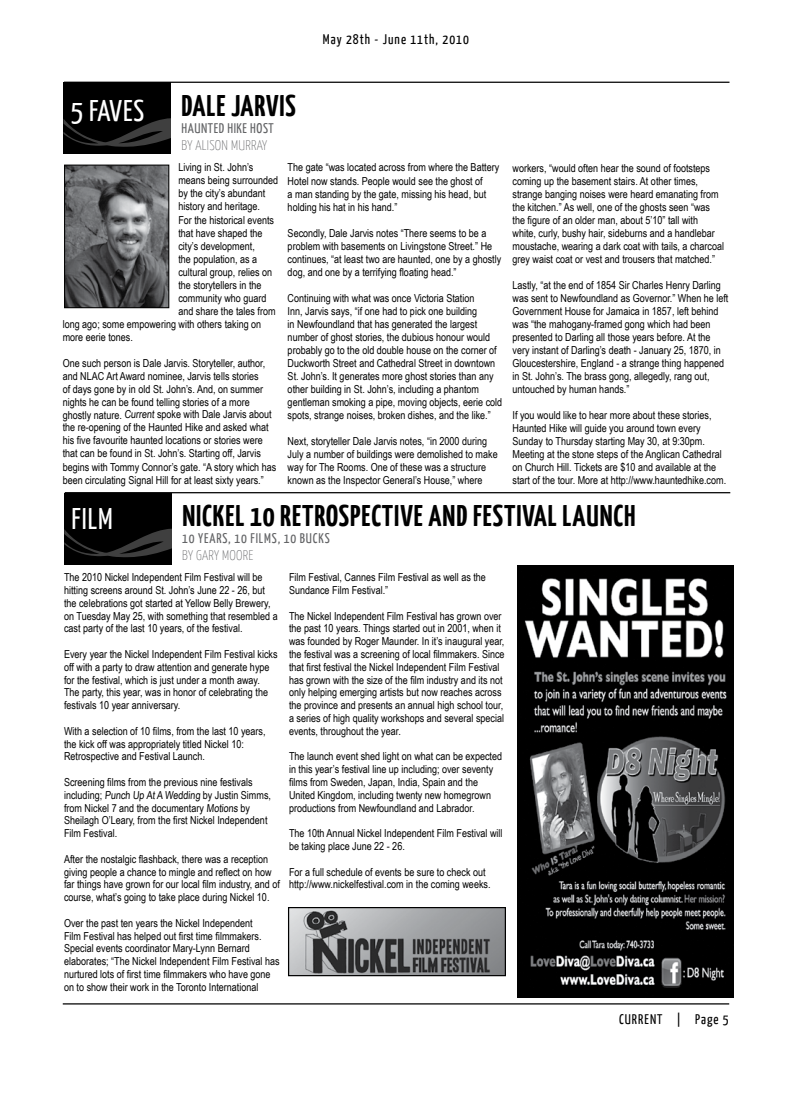
<style>
.page{position:relative;width:792px;height:1098px;background:#fff}
.page>*{position:absolute;margin:0;border:0;box-sizing:border-box;transform-origin:0 0}
.t1{font:700 30px "Yanone Kaffeesatz";letter-spacing:.03em;color:#000}
.t2{font:30px "Yanone Kaffeesatz";color:#fff}
.t3{font:14px "Yanone Kaffeesatz";letter-spacing:.06em;color:#636466}
.t4{font:14px "Yanone Kaffeesatz";letter-spacing:.075em;color:#000}
.t5{font:100 14px "Yanone Kaffeesatz";letter-spacing:.02em;color:#636466}
.t6{font:11px/13px "Arial Narrow";color:#000}
.s1{font-weight:400;color:#fff}
</style>
<div class="page">
<hr style="left:63px;top:1003px;width:666px;height:2px;background:#000">
<div style="left:64px;top:82px;width:108px;height:72px;background:#000"></div>
<hr style="left:64px;top:82px;width:666px;height:1px;background:#000">
<svg style="left:64px;top:118px;width:108px;height:29px"></svg>
<div style="left:64px;top:493px;width:108px;height:72px;background:#000"></div>
<hr style="left:65px;top:492px;width:665px;height:1px;background:#000">
<svg style="left:64px;top:529px;width:108px;height:28px"></svg>
<img style="left:66px;top:167px;width:101px;height:139px">
<div style="left:64px;top:165px;width:105px;height:143px;border:1px solid #000"></div>
<img style="left:517px;top:566px;width:216px;height:432px">
<img style="left:290px;top:909px;width:214px;height:65px">
<div style="left:288px;top:907px;width:218px;height:69px;border:1px solid #000"></div>
<p class="t4" style="left:323px;top:30px;width:148px">MAY 28TH - JUNE 11TH, 2010</p>
<h1 class="t1" style="left:71px;top:86px;width:227px"><span class="s1">5 FAVES</span> DALE JARVIS</h1>
<p class="t3" style="left:181px;top:119px;width:20px">HAUNTE</p>
<p class="t3" style="left:219px;top:119px;width:55px">D HIKE HOST</p>
<p class="t5" style="left:181px;top:137px;width:87px">BY ALISON MURRAY</p>
<p class="t6" style="left:178px;top:161px;width:77px">Living in St. John’s</p>
<p class="t6" style="left:178px;top:174px;width:101px">means being surrounded</p>
<p class="t6" style="left:178px;top:187px;width:89px">by the city’s abundant</p>
<p class="t6" style="left:178px;top:200px;width:83px">history and heritage.</p>
<p class="t6" style="left:178px;top:213px;width:97px">For the historical events</p>
<p class="t6" style="left:178px;top:226px;width:86px">that have shaped the</p>
<p class="t6" style="left:178px;top:239px;width:78px">city’s development,</p>
<p class="t6" style="left:178px;top:252px;width:80px">the population, as a</p>
<p class="t6" style="left:178px;top:265px;width:95px">cultural group, relies on</p>
<p class="t6" style="left:178px;top:278px;width:85px">the storytellers in the</p>
<p class="t6" style="left:178px;top:291px;width:90px">community who guard</p>
<p class="t6" style="left:178px;top:304px;width:99px">and share the tales from</p>
<p class="t6" style="left:63px;top:317px;width:200px">long ago; some empowering with others taking on</p>
<p class="t6" style="left:63px;top:330px;width:72px">more eerie tones.</p>
<p class="t6" style="left:63px;top:356px;width:215px">One such person is Dale Jarvis. Storyteller, author, and NLAC Art Award nominee, Jarvis tells stories<br>of days gone by in old St. John’s. And, on summer nights he can be found telling stories of a more ghostly nature. Current spoke with Dale Jarvis about the re-opening of the Haunted Hike and asked what his five favourite haunted locations or stories were that can be found in St. John’s. Starting off, Jarvis begins with Tommy Connor’s gate. “A story which has been circulating Signal Hill for at least sixty years.”</p>
<p class="t6" style="left:288px;top:161px;width:213px">The gate “was located across from where the Battery Hotel now stands. People would see the ghost of<br>a man standing by the gate, missing his head, but holding his hat in his hand.”</p>
<p class="t6" style="left:288px;top:226px;width:215px">Secondly, Dale Jarvis notes “There seems to be a problem with basements on Livingstone Street.” He continues, “at least two are haunted, one by a ghostly dog, and one by a terrifying floating head.”</p>
<p class="t6" style="left:288px;top:291px;width:216px">Continuing with what was once Victoria Station<br>Inn, Jarvis says, “if one had to pick one building<br>in Newfoundland that has generated the largest number of ghost stories, the dubious honour would probably go to the old double house on the corner of Duckworth Street and Cathedral Street in downtown St. John’s. It generates more ghost stories than any other building in St. John’s, including a phantom gentleman smoking a pipe, moving objects, eerie cold spots, strange noises, broken dishes, and the like.”</p>
<p class="t6" style="left:288px;top:434px;width:212px">Next, storyteller Dale Jarvis notes, “in 2000 during July a number of buildings were demolished to make way for The Rooms. One of these was a structure known as the Inspector General’s House,” where</p>
<p class="t6" style="left:513px;top:161px;width:213px">workers, “would often hear the sound of footsteps coming up the basement stairs. At other times, strange banging noises were heard emanating from the kitchen.” As well, one of the ghosts seen “was the figure of an older man, about 5’10” tall with white, curly, bushy hair, sideburns and a handlebar moustache, wearing a dark coat with tails, a charcoal grey waist coat or vest and trousers that matched.”</p>
<p class="t6" style="left:513px;top:278px;width:217px">Lastly, “at the end of 1854 Sir Charles Henry Darling was sent to Newfoundland as Governor.” When he left Government House for Jamaica in 1857, left behind was “the mahogany-framed gong which had been presented to Darling all those years before. At the very instant of Darling’s death - January 25, 1870, in Gloucestershire, England - a strange thing happened in St. John’s. The brass gong, allegedly, rang out, untouched by human hands.”</p>
<p class="t6" style="left:513px;top:408px;width:215px">If you would like to hear more about these stories, Haunted Hike will guide you around town every Sunday to Thursday starting May 30, at 9:30pm.<br>Meeting at the stone steps of the Anglican Cathedral on Church Hill. Tickets are $10 and available at the start of the tour. More at http://www.hauntedhike.com.</p>
<h1 class="t2" style="left:72px;top:500px;width:40px">FILM</h1>
<h1 class="t1" style="left:182px;top:496px;width:455px">NICKEL 10 RETROSPECTIVE AND FESTIVAL LAUNCH</h1>
<p class="t3" style="left:182px;top:530px;width:149px">10 YEARS, 10 FILMS, 10 BUCKS</p>
<p class="t5" style="left:182px;top:547px;width:73px">BY GARY MOORE</p>
<p class="t6" style="left:64px;top:571px;width:215px">The 2010 Nickel Independent Film Festival will be hitting screens around St. John’s June 22 - 26, but the celebrations got started at Yellow Belly Brewery, on Tuesday May 25, with something that resembled a cast party of the last 10 years, of the festival.</p>
<p class="t6" style="left:64px;top:647px;width:215px">Every year the Nickel Independent Film Festival kicks off with a party to draw attention and generate hype for the festival, which is just under a month away.<br>The party, this year, was in honor of celebrating the festivals 10 year anniversary.</p>
<p class="t6" style="left:64px;top:724px;width:203px">With a selection of 10 films, from the last 10 years, the kick off was appropriately titled Nickel 10:<br>Retrospective and Festival Launch.</p>
<p class="t6" style="left:64px;top:775px;width:208px">Screening films from the previous nine festivals including; Punch Up At A Wedding by Justin Simms, from Nickel 7 and the documentary Motions by Sheilagh O’Leary, from the first Nickel Independent Film Festival.</p>
<p class="t6" style="left:64px;top:852px;width:217px">After the nostalgic flashback, there was a reception giving people a chance to mingle and reflect on how far things have grown for our local film industry, and of course, what’s going to take place during Nickel 10.</p>
<p class="t6" style="left:64px;top:916px;width:217px">Over the past ten years the Nickel Independent<br>Film Festival has helped out first time filmmakers.<br>Special events coordinator Mary-Lynn Bernard elaborates; “The Nickel Independent Film Festival has nurtured lots of first time filmmakers who have gone on to show their work in the Toronto International</p>
<p class="t6" style="left:289px;top:571px;width:198px">Film Festival, Cannes Film Festival as well as the<br>Sundance Film Festival.”</p>
<p class="t6" style="left:289px;top:609px;width:217px">The Nickel Independent Film Festival has grown over the past 10 years. Things started out in 2001, when it was founded by Roger Maunder. In it’s inaugural year, the festival was a screening of local filmmakers. Since that first festival the Nickel Independent Film Festival has grown with the size of the film industry and its not only helping emerging artists but now reaches across the province and presents an annual high school tour, a series of high quality workshops and several special events, throughout the year.</p>
<p class="t6" style="left:289px;top:750px;width:215px">The launch event shed light on what can be expected in this year’s festival line up including; over seventy films from Sweden, Japan, India, Spain and the United Kingdom, including twenty new homegrown productions from Newfoundland and Labrador.</p>
<p class="t6" style="left:289px;top:827px;width:215px">The 10th Annual Nickel Independent Film Festival will be taking place June 22 - 26.</p>
<p class="t6" style="left:289px;top:865px;width:203px">For a full schedule of events be sure to check out http://www.nickelfestival.com in the coming weeks.</p>
<p class="t4" style="left:619px;top:1010px;width:111px">CURRENT | PAGE 5</p>
</div>
